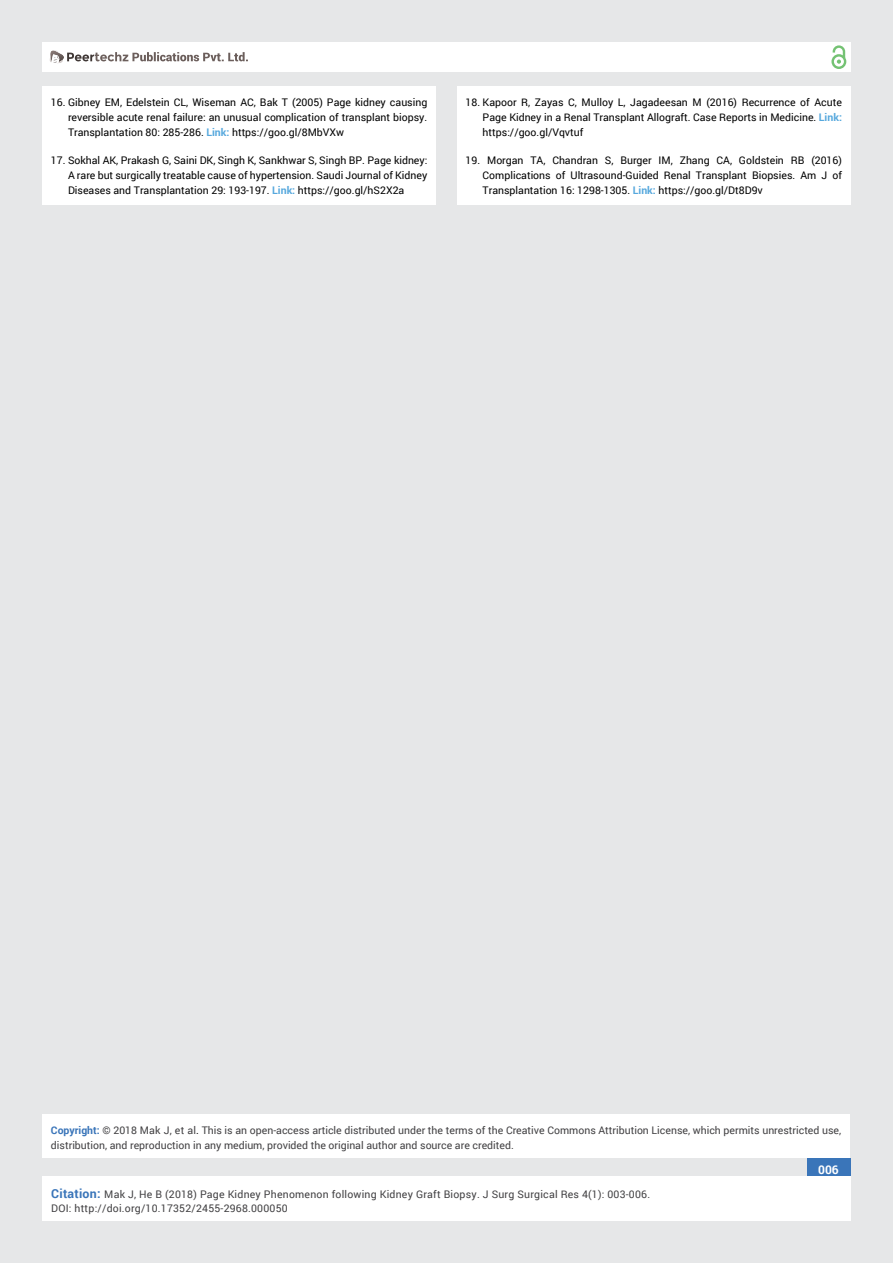
<style>
.page{position:relative;width:893px;height:1263px;background:#e6e7e8}
.page>*{position:absolute;margin:0;border:0;box-sizing:border-box;transform-origin:0 0}
.t1{font:700 12px "Roboto";color:#fff}
.t2{font:10.5px/15px "Roboto";color:#000;text-align:justify}
.t3{font:10.5px/15px "Roboto";color:#414042}
.t4{font:10.5px/14px "Roboto";letter-spacing:.02em;color:#414042}
.s1{font-weight:700;color:#56a8dd}
.s2{font-weight:700;color:#3a75b9}
.s3{color:#0e0e0e}
.s4{font-weight:700;font-size:12.45px;color:#3a75b9}
</style>
<div class="page">
<div style="left:42px;top:43px;width:808px;height:29px;background:#fff"></div>
<div style="left:831px;top:54px;width:15px;height:15px;border:2px solid #74c273;border-radius:50%"></div>
<svg style="left:831px;top:45px;width:15px;height:19px"></svg>
<div style="left:807px;top:1158px;width:44px;height:46px;background:#3a75b9"></div>
<svg style="left:49px;top:50px;width:199px;height:14px"></svg>
<div style="left:42px;top:1176px;width:809px;height:44px;background:#fff"></div>
<div style="left:42px;top:87px;width:394px;height:118px;background:#fff"></div>
<div style="left:457px;top:87px;width:393px;height:118px;background:#fff"></div>
<div style="left:42px;top:1114px;width:808px;height:43px;background:#fff"></div>
<p class="t2" style="left:68px;top:95px;width:361px;text-indent:-17px">16. Gibney EM, Edelstein CL, Wiseman AC, Bak T (2005) Page kidney causing reversible acute renal failure: an unusual complication of transplant biopsy.<br>Transplantation 80: 285-286. <span class="s1">Link:</span> https://goo.gl/8MbVXw</p>
<p class="t2" style="left:68px;top:152px;width:361px;text-indent:-17px">17. Sokhal AK, Prakash G, Saini DK, Singh K, Sankhwar S, Singh BP. Page kidney:<br>A rare but surgically treatable cause of hypertension. Saudi Journal of Kidney Diseases and Transplantation 29: 193-197. <span class="s1">Link:</span> https://goo.gl/hS2X2a</p>
<p class="t2" style="left:483px;top:95px;width:361px;text-indent:-17px">18. Kapoor R, Zayas C, Mulloy L, Jagadeesan M (2016) Recurrence of Acute Page Kidney in a Renal Transplant Allograft. Case Reports in Medicine. <span class="s1">Link: </span>https://goo.gl/Vqvtuf</p>
<p class="t2" style="left:483px;top:152px;width:361px;text-indent:-17px">19. Morgan TA, Chandran S, Burger IM, Zhang CA, Goldstein RB (2016)<br>Complications of Ultrasound-Guided Renal Transplant Biopsies. Am J of Transplantation 16: 1298-1305. <span class="s1">Link:</span> https://goo.gl/Dt8D9v</p>
<p class="t3" style="left:51px;top:1122px;width:792px"><span class="s2">Copyright:</span> © 2018 Mak J, et al<span class="s3">.</span> This is an open-access article distributed under the terms of the Creative Commons Attribution License, which permits unrestricted use, distribution, and reproduction in any medium, provided the original author and source are credited.</p>
<p class="t4" style="left:51px;top:1187px;width:600px"><span class="s4">Citation:</span> Mak J, He B (2018) Page Kidney Phenomenon following Kidney Graft Biopsy. J Surg Surgical Res 4(1): 003-006.<br>DOI: http://doi.org/10.17352/2455-2968.000050</p>
<p class="t1" style="left:818px;top:1161px;width:22px">006</p>
</div>
